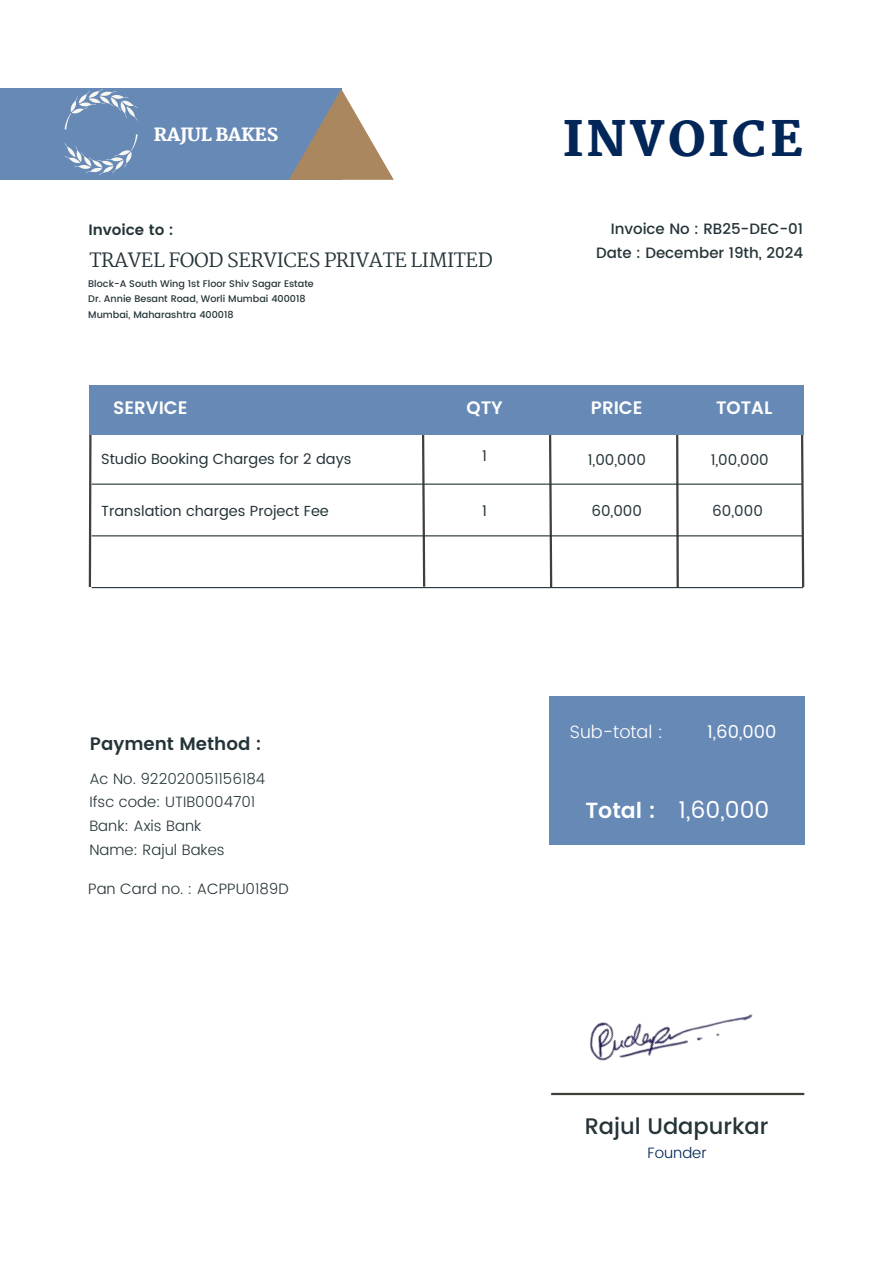
<style>
.page{position:relative;width:894px;height:1264px;background:#fff}
.page>*{position:absolute;margin:0;border:0;box-sizing:border-box;transform-origin:0 0}
.t1{font:800 48px "Martel";letter-spacing:.065em;color:#012657}
.t2{font:23.4px "Poppins";color:#fff}
.t3{font:500 22.5px "Poppins";color:#253439}
.t4{font:600 21.9px "Poppins";color:#fff}
.t5{font:19.35px "Martel";letter-spacing:-.02em;color:#253439}
.t6{font:600 18px "Poppins";color:#fff}
.t7{font:600 18px "Poppins";color:#253439}
.t8{font:800 18px "Martel";letter-spacing:-.02em;color:#fff}
.t9{font:300 17.85px "Poppins";color:#fff}
.t10{font:17.85px "Poppins";color:#fff}
.t11{font:300 15px "Poppins";color:#253439}
.t12{font:500 15px "Poppins";color:#253439}
.t13{font:15px "Poppins";color:#253439}
.t14{font:600 15px "Poppins";color:#253439}
.t15{font:300 15px "Poppins";color:#012657}
.t16{font:14.55px "Poppins";color:#253439}
.t17{font:500 9.6px "Poppins";color:#253439}
</style>
<div class="page">
<svg style="left:88px;top:434px;width:5px;height:155px"></svg>
<svg style="left:420px;top:434px;width:6px;height:155px"></svg>
<svg style="left:547px;top:434px;width:6px;height:155px"></svg>
<svg style="left:674px;top:434px;width:5px;height:155px"></svg>
<svg style="left:799px;top:434px;width:6px;height:155px"></svg>
<div style="left:89px;top:385px;width:715px;height:49px;background:#6789b6"></div>
<div style="left:548px;top:696px;width:255px;height:148px;background:#6789b6"></div>
<hr style="left:92px;top:587px;width:710px;height:1px;background:#253439">
<hr style="left:92px;top:535px;width:709px;height:1px;background:#253439">
<hr style="left:92px;top:483px;width:709px;height:1px;background:#253439">
<div style="left:0;top:89px;width:341px;height:91px;background:#6789b6"></div>
<svg style="left:289px;top:89px;width:104px;height:91px"></svg>
<svg style="left:64px;top:89px;width:74px;height:86px"></svg>
<img style="left:551px;top:1014px;width:254px;height:82px">
<p class="t8" style="left:154px;top:124px;width:126px">RAJUL BAKES</p>
<p class="t1" style="left:563px;top:111px;width:241px">INVOICE</p>
<p class="t14" style="left:88px;top:221px;width:87px">Invoice to :</p>
<p class="t5" style="left:89px;top:249px;width:405px">TRAVEL FOOD SERVICES PRIVATE LIMITED</p>
<p class="t17" style="left:88px;top:278px;width:227px">Block-A South Wing 1st Floor Shiv Sagar Estate</p>
<p class="t17" style="left:88px;top:293px;width:219px">Dr. Annie Besant Road, Worli Mumbai 400018</p>
<p class="t17" style="left:88px;top:308px;width:147px">Mumbai, Maharashtra 400018</p>
<p class="t12" style="left:610px;top:220px;width:194px">Invoice No : RB25-DEC-01</p>
<p class="t12" style="left:596px;top:244px;width:208px">Date : December 19th, 2024</p>
<p class="t6" style="left:113px;top:397px;width:76px">SERVICE</p>
<p class="t6" style="left:466px;top:397px;width:38px">QTY</p>
<h4 class="t6" style="left:590px;top:397px;width:53px">PRICE</h4>
<h1 class="t6" style="left:716px;top:397px;width:58px">TOTAL</h1>
<h5 class="t16" style="left:101px;top:450px;width:252px">Studio Booking Charges for 2 days</h5>
<p class="t16" style="left:101px;top:502px;width:229px">Translation charges Project Fee</p>
<p class="t7" style="left:90px;top:733px;width:173px">Payment Method :</p>
<p class="t11" style="left:89px;top:770px;width:177px">Ac No. 922020051156184</p>
<p class="t11" style="left:89px;top:793px;width:167px">Ifsc code: UTIB0004701</p>
<p class="t11" style="left:89px;top:816px;width:113px">Bank: Axis Bank</p>
<p class="t11" style="left:89px;top:841px;width:137px">Name: Rajul Bakes</p>
<h6 class="t11" style="left:88px;top:879px;width:202px">Pan Card no. : ACPPU0189D</h6>
<p class="t13" style="left:482px;top:447px;width:6px">1</p>
<p class="t13" style="left:482px;top:502px;width:6px">1</p>
<h4 class="t13" style="left:587px;top:451px;width:60px">1,00,000</h4>
<p class="t13" style="left:591px;top:502px;width:52px">60,000</p>
<p class="t13" style="left:712px;top:502px;width:52px">60,000</p>
<h4 class="t13" style="left:710px;top:451px;width:60px">1,00,000</h4>
<p class="t9" style="left:569px;top:721px;width:95px">Sub-total :</p>
<h4 class="t10" style="left:707px;top:721px;width:71px">1,60,000</h4>
<p class="t4" style="left:585px;top:797px;width:72px">Total :</p>
<h4 class="t2" style="left:678px;top:796px;width:92px">1,60,000</h4>
<p class="t3" style="left:584px;top:1113px;width:185px">Rajul Udapurkar</p>
<p class="t15" style="left:647px;top:1144px;width:60px">Founder</p>
</div>
